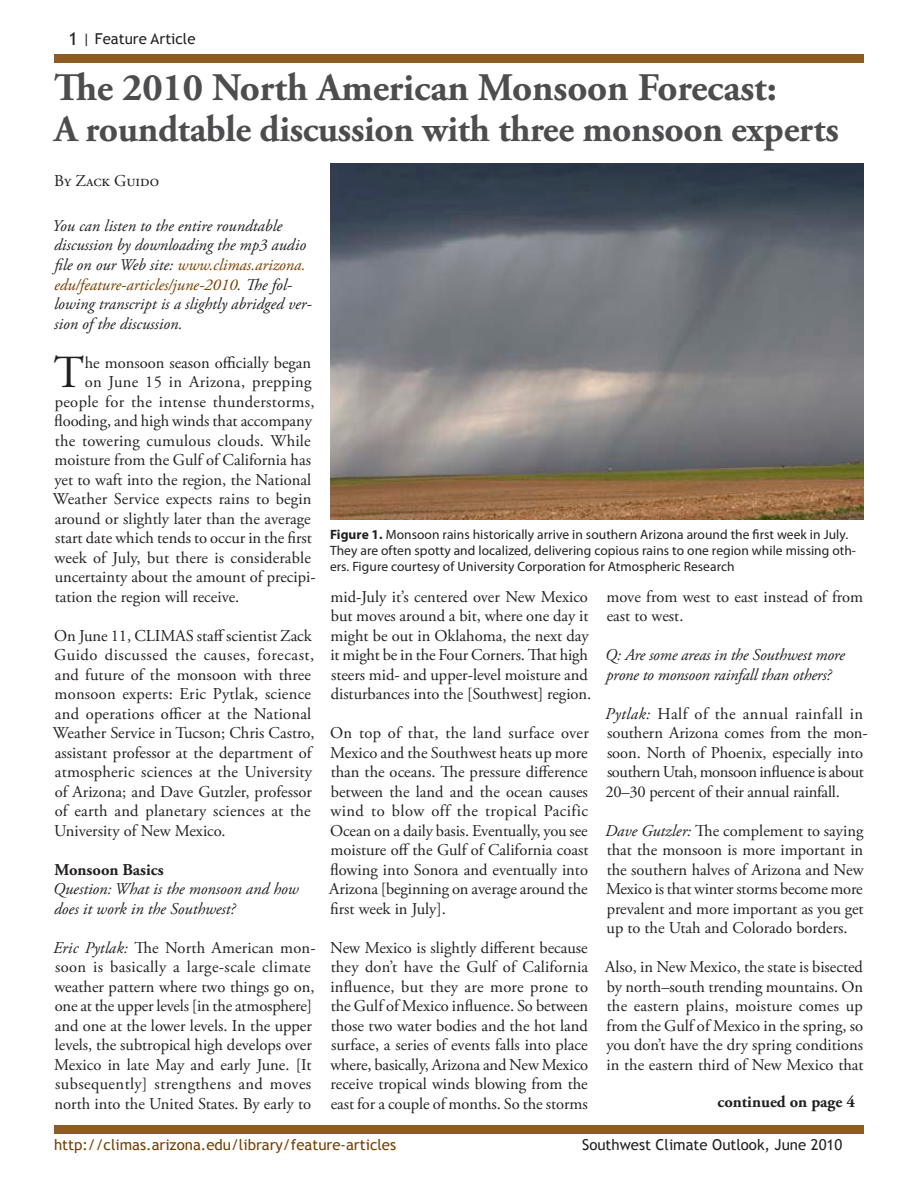
<style>
.page{position:relative;width:918px;height:1188px;background:#fff}
.page>*{position:absolute;margin:0;border:0;box-sizing:border-box;transform-origin:0 0}
.t1{font:45.9px "Adobe Garamond Pro";color:#231f20}
.t2{font:700 39px "Adobe Garamond Pro";letter-spacing:-.005em;color:#4d4d4f}
.t3{font:700 37.5px "Adobe Garamond Pro";letter-spacing:-.01em;color:#4d4d4f}
.t4{font:16.5px/19.5px "Adobe Garamond Pro";color:#231f20}
.t5{font:italic 16.5px/19.5px "Adobe Garamond Pro";color:#231f20}
.t6{font:16.5px "Adobe Garamond Pro";letter-spacing:.02em;color:#231f20}
.t7{font:700 16.5px "Adobe Garamond Pro";color:#231f20}
.t8{font:15px "Trebuchet MS";color:#753f00}
.t9{font:15px "Trebuchet MS";color:#231f20}
.t10{font:13.5px/16.2px "Myriad Pro";letter-spacing:.005em;color:#231f20}
.s1{font-size:18px}
.s2{color:#753f00}
.s3{font-style:italic}
.s4{font-weight:700}
</style>
<div class="page">
<div style="left:54px;top:1125px;width:810px;height:9px;background:#8f5b24"></div>
<div style="left:54px;top:54px;width:810px;height:9px;background:#8f5b24"></div>
<img style="left:330px;top:164px;width:534px;height:356px">
<p class="t9" style="left:69px;top:30px;width:129px"><span class="s1">1</span> | Feature Article</p>
<h2 class="t2" style="left:54px;top:65px;width:724px">The 2010 North American Monsoon Forecast:</h2>
<h3 class="t3" style="left:54px;top:107px;width:786px">A roundtable discussion with three monsoon experts</h3>
<p class="t4" style="left:54px;top:172px;width:106px">By Zack Guido</p>
<p class="t5" style="left:52px;top:216px;width:261px">You can listen to the entire roundtable discussion by downloading the mp3 audio file on our Web site: <span class="s2">www.climas.arizona. edu/feature-articles/june-2010</span>. The fol&shy;lowing transcript is a slightly abridged ver&shy;sion of the discussion.</p>
<h1 class="t1" style="left:54px;top:345px;width:32px">T</h1>
<p class="t4" style="left:85px;top:353px;width:228px">he monsoon season officially began</p>
<p class="t6" style="left:85px;top:372px;width:228px">on June 15 in Arizona, prepping</p>
<p class="t6" style="left:55px;top:391px;width:261px">people for the intense thunderstorms,</p>
<p class="t4" style="left:54px;top:412px;width:259px">flooding, and high winds that accompany</p>
<p class="t4" style="left:55px;top:431px;width:258px">the towering cumulous clouds. While</p>
<p class="t4" style="left:55px;top:451px;width:258px">moisture from the Gulf of California has</p>
<p class="t4" style="left:54px;top:470px;width:258px">yet to waft into the region, the National</p>
<p class="t4" style="left:53px;top:490px;width:260px">Weather Service expects rains to begin</p>
<p class="t4" style="left:55px;top:509px;width:257px">around or slightly later than the average</p>
<p class="t4" style="left:55px;top:529px;width:258px">start date which tends to occur in the first</p>
<p class="t4" style="left:54px;top:548px;width:258px">week of July, but there is considerable</p>
<p class="t4" style="left:55px;top:568px;width:262px">uncertainty about the amount of precipi-</p>
<p class="t4" style="left:55px;top:587px;width:186px">tation the region will receive.</p>
<p class="t4" style="left:53px;top:626px;width:263px">On June 11, CLIMAS staff scientist Zack Guido discussed the causes, forecast, and future of the monsoon with three monsoon experts: Eric Pytlak, science and operations officer at the National Weather Service in Tucson; Chris Castro, assistant professor at the department of atmospheric sciences at the University of Arizona; and Dave Gutzler, professor of earth and planetary sciences at the University of New Mexico.</p>
<p class="t7" style="left:54px;top:860px;width:111px">Monsoon Basics</p>
<p class="t5" style="left:53px;top:880px;width:247px">Question: What is the monsoon and how does it work in the Southwest?</p>
<p class="t4" style="left:53px;top:938px;width:264px"><span class="s3">Eric Pytlak:</span> The North American mon&shy;soon is basically a large-scale climate weather pattern where two things go on, one at the upper levels [in the atmosphere] and one at the lower levels. In the upper levels, the subtropical high develops over Mexico in late May and early June. [It subsequently] strengthens and moves north into the United States. By early to</p>
<p class="t10" style="left:330px;top:526px;width:528px"><span class="s4">Figure 1.</span> Monsoon rains historically arrive in southern Arizona around the first week in July.<br>They are often spotty and localized, delivering copious rains to one region while missing oth&shy;ers. Figure courtesy of University Corporation for Atmospheric Research</p>
<p class="t4" style="left:331px;top:587px;width:262px">mid-July it’s centered over New Mexico but moves around a bit, where one day it might be out in Oklahoma, the next day it might be in the Four Corners. That high steers mid- and upper-level moisture and disturbances into the [Southwest] region.</p>
<p class="t4" style="left:329px;top:724px;width:261px;text-align:justify">On top of that, the land surface over Mexico and the Southwest heats up more than the oceans. The pressure difference between the land and the ocean causes wind to blow off the tropical Pacific Ocean on a daily basis. Eventually, you see moisture off the Gulf of California coast flowing into Sonora and eventually into Arizona [beginning on average around the first week in July].</p>
<p class="t4" style="left:330px;top:938px;width:259px;text-align:justify">New Mexico is slightly different because they don’t have the Gulf of California influence, but they are more prone to the Gulf of Mexico influence. So between those two water bodies and the hot land surface, a series of events falls into place where, basically, Arizona and New Mexico receive tropical winds blowing from the east for a couple of months. So the storms</p>
<p class="t4" style="left:607px;top:587px;width:258px">move from west to east instead of from east to west.</p>
<p class="t5" style="left:605px;top:646px;width:241px">Q: Are some areas in the Southwest more prone to monsoon rainfall than others?</p>
<p class="t4" style="left:605px;top:704px;width:264px"><span class="s3">Pytlak:</span> Half of the annual rainfall in southern Arizona comes from the mon&shy;soon. North of Phoenix, especially into southern Utah, monsoon influence is about 20–30 percent of their annual rainfall.</p>
<p class="t4" style="left:605px;top:821px;width:260px;text-align:justify"><span class="s3">Dave Gutzler:</span> The complement to saying that the monsoon is more important in the southern halves of Arizona and New Mexico is that winter storms become more prevalent and more important as you get up to the Utah and Colorado borders.</p>
<p class="t4" style="left:605px;top:958px;width:260px;text-align:justify">Also, in New Mexico, the state is bisected by north–south trending mountains. On the eastern plains, moisture comes up from the Gulf of Mexico in the spring, so you don’t have the dry spring conditions in the eastern third of New Mexico that</p>
<p class="t7" style="left:718px;top:1092px;width:139px">continued on page 4</p>
<p class="t8" style="left:54px;top:1135px;width:344px">http://climas.arizona.edu/library/feature-articles</p>
<p class="t9" style="left:582px;top:1135px;width:262px">Southwest Climate Outlook, June 2010</p>
</div>
